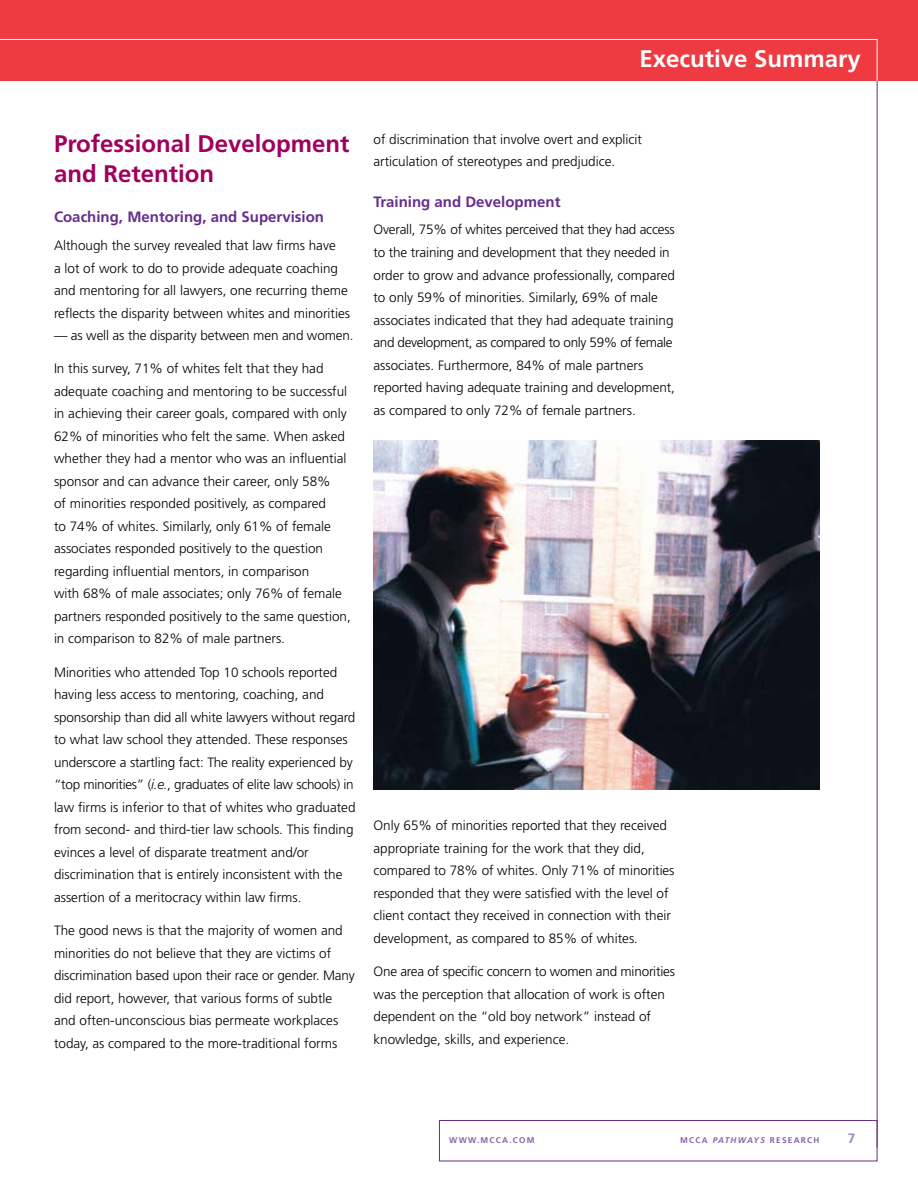
<style>
.page{position:relative;width:918px;height:1188px;background:#fff}
.page>*{position:absolute;margin:0;border:0;box-sizing:border-box;transform-origin:0 0}
.t1{font:700 24px/30px "Frutiger";color:#a0005d}
.t2{font:700 24px "Frutiger";color:#fff}
.t3{font:700 15px "Frutiger";color:#662d8d}
.t4{font:300 13.5px/22.5px "Frutiger";color:#000}
.t5{font:700 13.5px "Frutiger";color:#a186bb}
.t6{font:700 8.25px "Frutiger";letter-spacing:.15em;color:#8763a8}
.s1{font-style:italic}
</style>
<div class="page">
<div style="left:0;top:0;width:918px;height:81px;background:#ef3a42"></div>
<svg style="left:0;top:39px;width:878px;height:42px"></svg>
<img style="left:374px;top:440px;width:446px;height:349px">
<h1 class="t2" style="left:640px;top:44px;width:223px">Executive Summary</h1>
<h1 class="t1" style="left:54px;top:128px;width:297px">Professional Development and Retention</h1>
<p class="t3" style="left:54px;top:208px;width:272px">Coaching, Mentoring, and Supervision</p>
<p class="t4" style="left:54px;top:234px;width:298px">Although the survey revealed that law firms have<br>a lot of work to do to provide adequate coaching and mentoring for all lawyers, one recurring theme reflects the disparity between whites and minorities</p>
<p class="t4" style="left:54px;top:324px;width:301px">— as well as the disparity between men and women.</p>
<p class="t4" style="left:54px;top:357px;width:298px">In this survey, 71% of whites felt that they had adequate coaching and mentoring to be successful in achieving their career goals, compared with only 62% of minorities who felt the same. When asked whether they had a mentor who was an influential sponsor and can advance their career, only 58%<br>of minorities responded positively, as compared<br>to 74% of whites. Similarly, only 61% of female associates responded positively to the question regarding influential mentors, in comparison<br>with 68% of male associates; only 76% of female partners responded positively to the same question, in comparison to 82% of male partners.</p>
<p class="t4" style="left:54px;top:661px;width:303px">Minorities who attended Top 10 schools reported having less access to mentoring, coaching, and sponsorship than did all white lawyers without regard to what law school they attended. These responses underscore a startling fact: The reality experienced by “top minorities” (<span class="s1">i.e.</span>, graduates of elite law schools) in law firms is inferior to that of whites who graduated from second- and third-tier law schools. This finding evinces a level of disparate treatment and/or discrimination that is entirely inconsistent with the assertion of a meritocracy within law firms.</p>
<p class="t4" style="left:54px;top:919px;width:302px">The good news is that the majority of women and minorities do not believe that they are victims of discrimination based upon their race or gender. Many did report, however, that various forms of subtle and often-unconscious bias permeate workplaces today, as compared to the more-traditional forms</p>
<p class="t4" style="left:374px;top:128px;width:270px">of discrimination that involve overt and explicit articulation of stereotypes and predjudice.</p>
<p class="t3" style="left:374px;top:193px;width:189px">Training and Development</p>
<p class="t4" style="left:374px;top:219px;width:303px">Overall, 75% of whites perceived that they had access to the training and development that they needed in order to grow and advance professionally, compared to only 59% of minorities. Similarly, 69% of male associates indicated that they had adequate training and development, as compared to only 59% of female associates. Furthermore, 84% of male partners reported having adequate training and development, as compared to only 72% of female partners.</p>
<p class="t4" style="left:374px;top:814px;width:303px">Only 65% of minorities reported that they received appropriate training for the work that they did, compared to 78% of whites. Only 71% of minorities responded that they were satisfied with the level of client contact they received in connection with their development, as compared to 85% of whites.</p>
<p class="t4" style="left:374px;top:960px;width:303px">One area of specific concern to women and minorities was the perception that allocation of work is often dependent on the “old boy network” instead of knowledge, skills, and experience.</p>
<p class="t6" style="left:449px;top:1135px;width:87px">www.MCCA.COM</p>
<p class="t6" style="left:680px;top:1135px;width:121px">MCCA <span class="s1">PATHWAYS</span> Researc</p>
<p class="t6" style="left:813px;top:1135px;width:7px">h</p>
<p class="t5" style="left:848px;top:1131px;width:9px">7</p>
</div>
